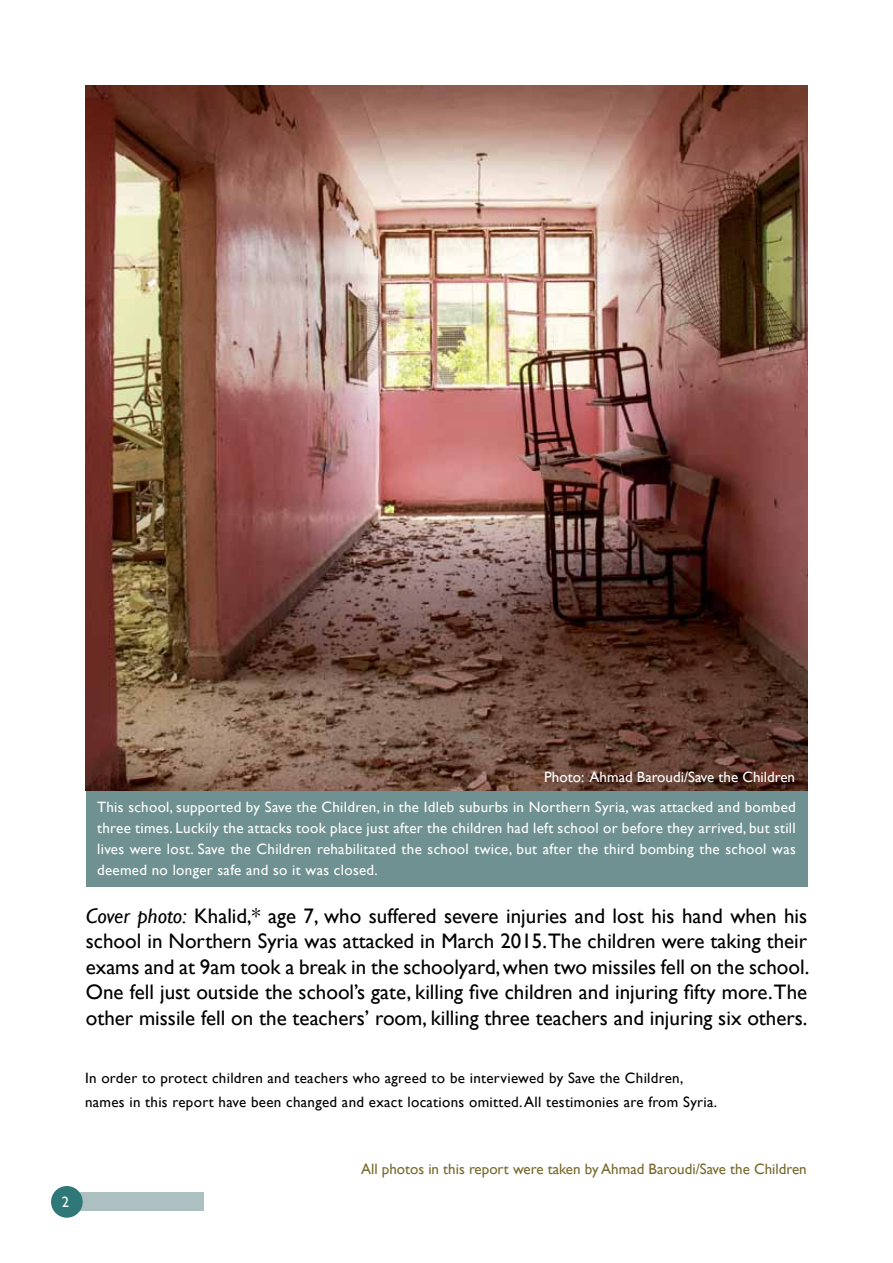
<style>
.page{position:relative;width:893px;height:1263px;background:#fff}
.page>*{position:absolute;margin:0;border:0;box-sizing:border-box;transform-origin:0 0}
.t1{font:21px/25.5px "Gill Sans";color:#000;text-align:justify}
.t2{font:15px/21px "Gill Sans";letter-spacing:.02em;color:#fff;text-align:justify}
.t3{font:15px/24px "Gill Sans";letter-spacing:.02em;color:#000}
.t4{font:15px "Gill Sans";color:#77692c}
.t5{font:15px "Gill Sans";color:#fff}
.s1{font-style:italic}
</style>
<div class="page">
<div style="left:65px;top:1192px;width:139px;height:19px;background:#adc0c1"></div>
<div style="left:51px;top:1186px;width:32px;height:32px;background:#2e7878;border-radius:50%"></div>
<div style="left:86px;top:791px;width:721px;height:96px;background:#6f9192"></div>
<img style="left:85px;top:85px;width:723px;height:706px">
<p class="t5" style="left:544px;top:768px;width:252px">Photo: Ahmad Baroudi/Save the Children</p>
<p class="t2" style="left:97px;top:797px;width:700px">This school, supported by Save the Children, in the Idleb suburbs in Northern Syria, was attacked and bombed three times. Luckily the attacks took place just after the children had left school or before they arrived, but still lives were lost. Save the Children rehabilitated the school twice, but after the third bombing the school was deemed no longer safe and so it was closed.</p>
<p class="t1" style="left:86px;top:903px;width:725px"><span class="s1">Cover photo:</span> Khalid,* age 7, who suffered severe injuries and lost his hand when his school in Northern Syria was attacked in March 2015. The children were taking their exams and at 9am took a break in the schoolyard, when two missiles fell on the school.<br>One fell just outside the school’s gate, killing five children and injuring fifty more. The other missile fell on the teachers’ room, killing three teachers and injuring six others.</p>
<p class="t3" style="left:85px;top:1066px;width:633px">In order to protect children and teachers who agreed to be interviewed by Save the Children, names in this report have been changed and exact locations omitted. All testimonies are from Syria.</p>
<p class="t2" style="left:62px;top:1191px;width:9px">2</p>
<p class="t4" style="left:361px;top:1160px;width:447px">All photos in this report were taken by Ahmad Baroudi/Save the Children</p>
</div>
